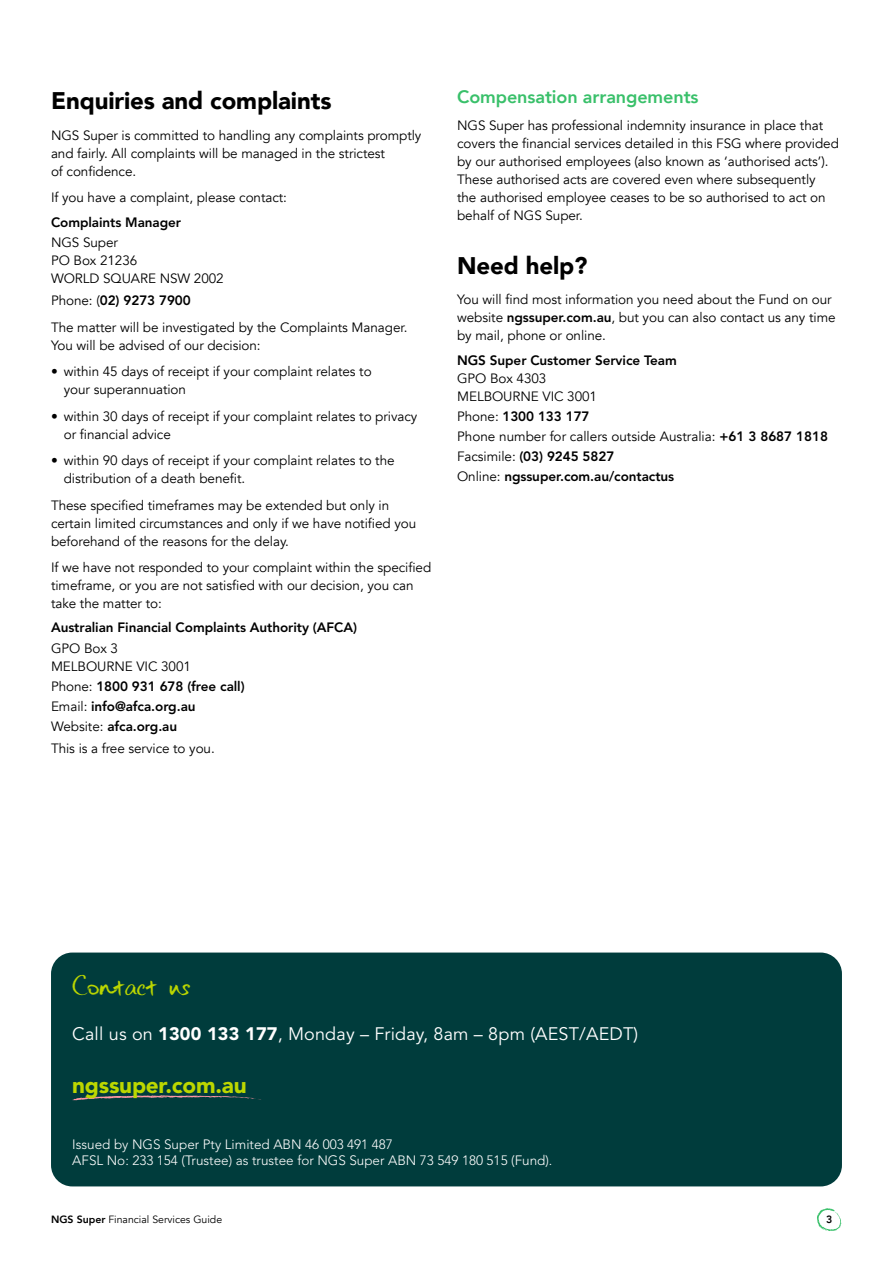
<style>
.page{position:relative;width:893px;height:1263px;background:#fff}
.page>*{position:absolute;margin:0;border:0;box-sizing:border-box;transform-origin:0 0}
.t1{font:25.5px "NGS Noteworthy";color:#bcd700}
.t2{font:900 24px "Avenir";letter-spacing:-.005em;color:#000}
.t3{font:900 22.5px "Avenir LT Std";letter-spacing:-.01em;color:#bcd700}
.t4{font:18px "Avenir LT Std";letter-spacing:.01em;color:#fff}
.t5{font:800 18px "Avenir";letter-spacing:-.005em;color:#39c06a}
.t6{font:13.5px/18px "Avenir";letter-spacing:-.005em;color:#000}
.t7{font:800 13.5px/20.1px "Avenir LT Std";letter-spacing:-.005em;color:#000}
.t8{font:300 13.5px/16.5px "Avenir LT Std";color:#fff}
.t9{font:10.5px "Avenir";color:#000}
.t10{font:800 10.5px "Avenir";color:#000}
.s1{font-family:"Avenir";font-weight:400}
.s2{font-family:"Avenir LT Std";font-weight:800}
.s3{font-weight:900}
.s4{font-weight:800}
</style>
<div class="page">
<svg style="left:817px;top:1208px;width:24px;height:23px"></svg>
<div style="left:51px;top:952px;width:791px;height:234px;background:#003c3c;border-radius:21px"></div>
<svg style="left:72px;top:1095px;width:189px;height:5px"></svg>
<h2 class="t2" style="left:51px;top:80px;width:282px">Enquiries and complaints</h2>
<p class="t6" style="left:51px;top:126px;width:372px">NGS Super is committed to handling any complaints promptly and fairly. All complaints will be managed in the strictest<br>of confidence.</p>
<p class="t6" style="left:51px;top:189px;width:237px">If you have a complaint, please contact:</p>
<p class="t7" style="left:51px;top:212px;width:132px">Complaints Manager</p>
<p class="t6" style="left:51px;top:233px;width:174px">NGS Super<br>PO Box 21236<br>WORLD SQUARE NSW 2002</p>
<p class="t7" style="left:51px;top:290px;width:141px"><span class="s1">Phone: (</span>02) 9273 7900</p>
<p class="t6" style="left:51px;top:318px;width:358px">The matter will be investigated by the Complaints Manager.<br>You will be advised of our decision:</p>
<p class="t6" style="left:64px;top:363px;width:309px;text-indent:-13px">• within 45 days of receipt if your complaint relates to your superannuation</p>
<p class="t6" style="left:64px;top:407px;width:355px;text-indent:-13px">• within 30 days of receipt if your complaint relates to privacy or financial advice</p>
<p class="t6" style="left:64px;top:452px;width:332px;text-indent:-13px">• within 90 days of receipt if your complaint relates to the distribution of a death benefit.</p>
<p class="t6" style="left:51px;top:496px;width:367px">These specified timeframes may be extended but only in certain limited circumstances and only if we have notified you beforehand of the reasons for the delay.</p>
<p class="t6" style="left:51px;top:559px;width:382px">If we have not responded to your complaint within the specified timeframe, or you are not satisfied with our decision, you can take the matter to:</p>
<p class="t7" style="left:51px;top:618px;width:308px">Australian Financial Complaints Authority (AFCA)</p>
<p class="t6" style="left:51px;top:639px;width:142px">GPO Box 3<br>MELBOURNE VIC 3001</p>
<p class="t7" style="left:51px;top:676px;width:195px"><span class="s1">Phone:</span> 1800 931 678 (free call)<br><span class="s1">Email:</span> info@afca.org.au<br><span class="s1">Website:</span> afca.org.au</p>
<p class="t6" style="left:51px;top:740px;width:165px">This is a free service to you.</p>
<h3 class="t5" style="left:457px;top:83px;width:243px">Compensation arrangements</h3>
<p class="t6" style="left:457px;top:116px;width:383px">NGS Super has professional indemnity insurance in place that covers the financial services detailed in this FSG where provided by our authorised employees (also known as ‘authorised acts’).<br>These authorised acts are covered even where subsequently<br>the authorised employee ceases to be so authorised to act on behalf of NGS Super.</p>
<h2 class="t2" style="left:457px;top:245px;width:132px">Need help?</h2>
<p class="t6" style="left:457px;top:291px;width:380px">You will find most information you need about the Fund on our website <span class="s2">ngssuper.com.au</span>, but you can also contact us any time by mail, phone or online.</p>
<p class="t7" style="left:457px;top:350px;width:221px">NGS Super Customer Service Team</p>
<p class="t6" style="left:457px;top:369px;width:142px">GPO Box 4303<br>MELBOURNE VIC 3001</p>
<p class="t7" style="left:457px;top:406px;width:134px"><span class="s1">Phone:</span> 1300 133 177</p>
<p class="t6" style="left:457px;top:428px;width:373px">Phone number for callers outside Australia: <span class="s2">+61 3 8687 1818</span></p>
<p class="t7" style="left:457px;top:446px;width:219px"><span class="s1">Facsimile:</span> (03) 9245 5827<br><span class="s1">Online:</span> ngssuper.com.au/contactus</p>
<h1 class="t1" style="left:72px;top:971px;width:120px">Contact us</h1>
<h3 class="t4" style="left:72px;top:1024px;width:567px">Call us on <span class="s3">1300 133 177</span>, Monday – Friday, 8am – 8pm (AEST/AEDT)</h3>
<h3 class="t3" style="left:72px;top:1071px;width:176px">ngssuper.com.au</h3>
<p class="t8" style="left:72px;top:1136px;width:482px">Issued by NGS Super Pty Limited ABN 46 003 491 487<br>AFSL No: 233 154 (Trustee) as trustee for NGS Super ABN 73 549 180 515 (Fund).</p>
<p class="t9" style="left:51px;top:1213px;width:173px"><span class="s4">NGS Super</span> Financial Services Guide</p>
<p class="t10" style="left:826px;top:1211px;width:8px">3</p>
</div>
